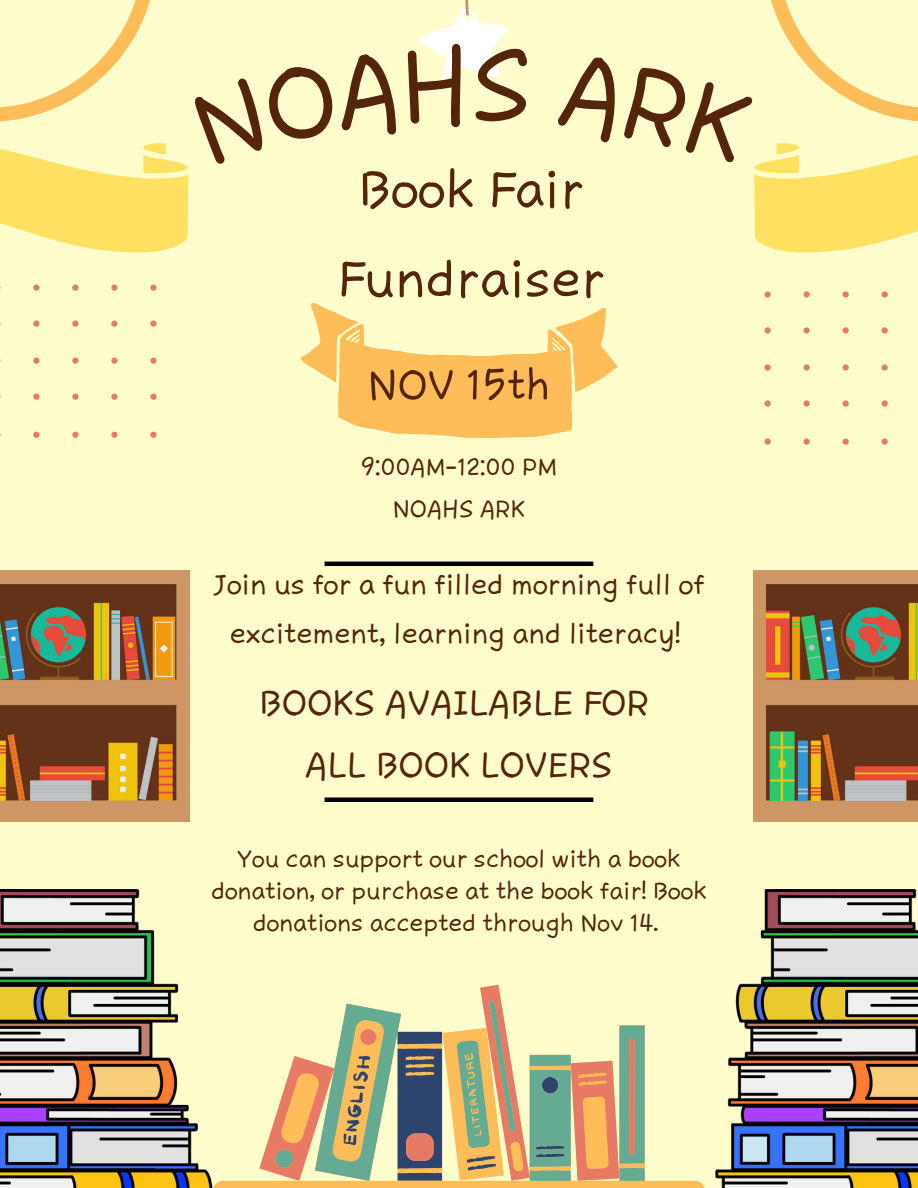
<style>
.page{position:relative;width:918px;height:1188px;background:#fffdcb}
.page>*{position:absolute;margin:0;border:0;box-sizing:border-box;transform-origin:0 0}
.t1{font:64.65px/89.4px "DM Jacaranda";color:#542508;text-align:center}
.t2{font:52.5px "DM Jacaranda";color:#542508}
.t3{font:44.4px/61.3px "DM Jacaranda";color:#542508;text-align:center}
.t4{font:34.95px/48.8px "DM Jacaranda";color:#542508;text-align:center}
.t5{font:30px/32.1px "DM Jacaranda";color:#542508;text-align:center}
</style>
<div class="page">
<svg style="left:300px;top:303px;width:318px;height:135px"></svg>
<hr style="left:325px;top:562px;width:268px;height:4px;background:#000">
<hr style="left:325px;top:798px;width:268px;height:4px;background:#000">
<img style="left:0;top:570px;width:189px;height:251px">
<img style="left:754px;top:570px;width:164px;height:251px">
<img style="left:0;top:890px;width:213px;height:298px">
<img style="left:715px;top:890px;width:203px;height:298px">
<div style="left:213px;top:1180px;width:492px;height:8px;background:#ffbd59"></div>
<svg style="left:635px;top:1025px;width:10px;height:156px;background:#6fab8f"></svg>
<svg style="left:259px;top:985px;width:376px;height:196px"></svg>
<svg style="left:0;top:284px;width:156px;height:154px"></svg>
<svg style="left:764px;top:291px;width:124px;height:154px"></svg>
<svg style="left:0;top:0;width:189px;height:252px"></svg>
<svg style="left:417px;top:0;width:92px;height:84px"></svg>
<svg style="left:754px;top:0;width:164px;height:252px"></svg>
<p class="t1" style="left:338px;top:143px;width:269px">Book Fair<br>Fundraiser</p>
<p class="t2" style="left:368px;top:355px;width:184px">NOV 15th</p>
<p class="t5" style="left:361px;top:445px;width:198px;line-height:41.7px">9:00AM-12:00 PM<br>NOAHS ARK</p>
<p class="t4" style="left:213px;top:559px;width:493px">Join us for a fun filled morning full of excitement, learning and literacy!</p>
<p class="t3" style="left:259px;top:671px;width:391px">BOOKS AVAILABLE FOR<br>ALL BOOK LOVERS</p>
<h2 class="t5" style="left:211px;top:842px;width:497px">You can support our school with a book donation, or purchase at the book fair! Book donations accepted through Nov 14.</h2>
</div>
